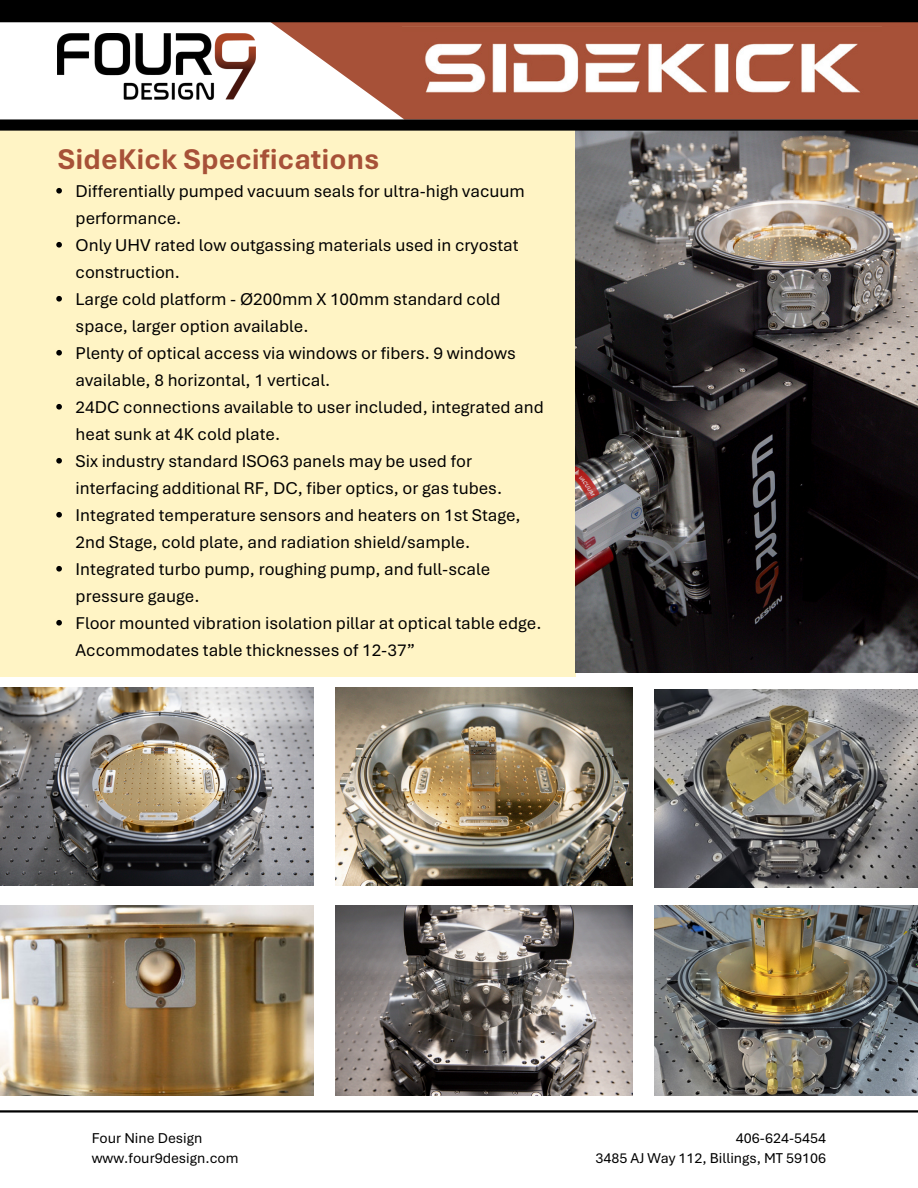
<style>
.page{position:relative;width:918px;height:1188px;background:#fff}
.page>*{position:absolute;margin:0;border:0;box-sizing:border-box;transform-origin:0 0}
.t1{font:700 30px "Aptos";color:#a75138}
.t2{font:18px/27px "Aptos";color:#000}
.t3{font:15px "Aptos";color:#000}
</style>
<div class="page">
<svg style="left:175px;top:22px;width:743px;height:97px;fill:#a75138"></svg>
<div style="left:0;top:0;width:918px;height:22px;background:#000"></div>
<img style="left:58px;top:34px;width:198px;height:65px">
<hr style="left:0;top:1110px;width:918px;height:3px;background:#000">
<div style="left:0;top:125px;width:575px;height:552px;background:#fff4c5"></div>
<img style="left:575px;top:131px;width:343px;height:542px">
<svg style="left:0;top:119px;width:918px;height:12px;background:#0f0d0c"></svg>
<img style="left:402px;top:26px;width:479px;height:82px">
<img style="left:0;top:688px;width:314px;height:198px">
<img style="left:336px;top:688px;width:297px;height:198px">
<img style="left:654px;top:689px;width:264px;height:198px">
<img style="left:0;top:906px;width:314px;height:190px">
<img style="left:336px;top:906px;width:297px;height:190px">
<img style="left:654px;top:906px;width:264px;height:190px">
<svg style="left:56px;top:188px;width:6px;height:6px"></svg>
<svg style="left:56px;top:242px;width:6px;height:6px"></svg>
<svg style="left:56px;top:296px;width:6px;height:6px"></svg>
<svg style="left:56px;top:350px;width:6px;height:6px"></svg>
<svg style="left:56px;top:404px;width:6px;height:6px"></svg>
<svg style="left:56px;top:458px;width:6px;height:6px"></svg>
<svg style="left:56px;top:512px;width:6px;height:6px"></svg>
<svg style="left:56px;top:566px;width:6px;height:6px"></svg>
<svg style="left:56px;top:620px;width:6px;height:6px"></svg>
<p class="t1" style="left:58px;top:141px;width:324px">SideKick Specifications</p>
<p class="t2" style="left:76px;top:178px;width:451px">Differentially pumped vacuum seals for ultra-high vacuum performance.</p>
<p class="t2" style="left:76px;top:232px;width:444px">Only UHV rated low outgassing materials used in cryostat construction.</p>
<p class="t2" style="left:76px;top:286px;width:427px">Large cold platform - Ø200mm X 100mm standard cold space, larger option available.</p>
<p class="t2" style="left:76px;top:340px;width:442px">Plenty of optical access via windows or fibers. 9 windows available, 8 horizontal, 1 vertical.</p>
<p class="t2" style="left:76px;top:394px;width:470px">24DC connections available to user included, integrated and heat sunk at 4K cold plate.</p>
<p class="t2" style="left:76px;top:448px;width:428px">Six industry standard ISO63 panels may be used for interfacing additional RF, DC, fiber optics, or gas tubes.</p>
<p class="t2" style="left:76px;top:502px;width:447px">Integrated temperature sensors and heaters on 1st Stage,<br>2nd Stage, cold plate, and radiation shield/sample.</p>
<p class="t2" style="left:76px;top:556px;width:416px">Integrated turbo pump, roughing pump, and full-scale pressure gauge.</p>
<p class="t2" style="left:76px;top:610px;width:467px">Floor mounted vibration isolation pillar at optical table edge.<br>Accommodates table thicknesses of 12-37”</p>
<h1 class="t3" style="left:92px;top:1129px;width:112px">Four Nine Design</h1>
<p class="t3" style="left:92px;top:1149px;width:148px">www.four9design.com</p>
<p class="t3" style="left:736px;top:1129px;width:92px">406-624-5454</p>
<p class="t3" style="left:595px;top:1149px;width:232px">3485 AJ Way 112, Billings, MT 59106</p>
</div>
